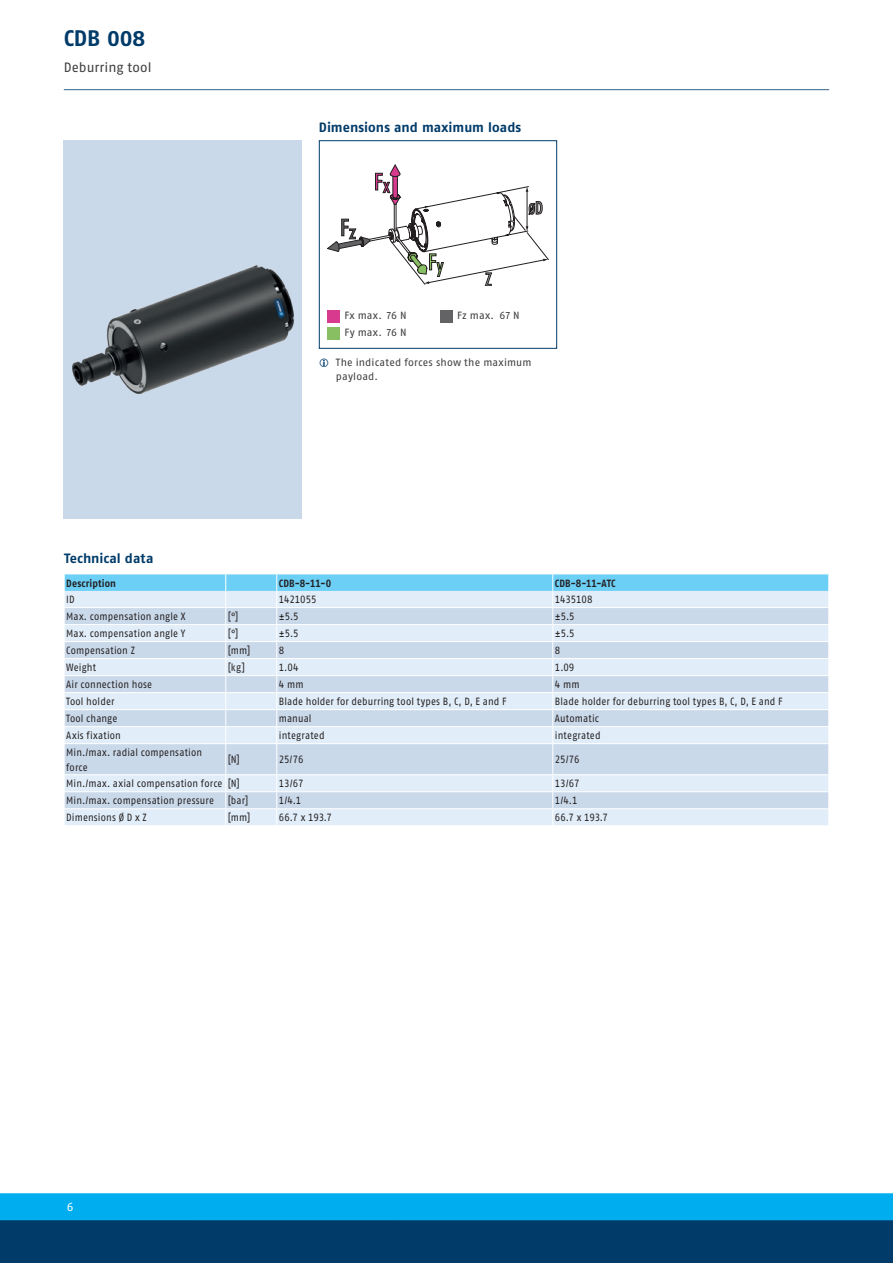
<style>
.page{position:relative;width:893px;height:1263px;background:#fff}
.page>*{position:absolute;margin:0;border:0;box-sizing:border-box;transform-origin:0 0}
.t1{font:700 22.5px "SCHUNK Fago Pro";letter-spacing:-.015em;color:#003b69}
.t2{font:700 13.5px "SCHUNK Fago Pro";color:#003b69}
.t3{font:13.5px "SCHUNK Fago Pro";letter-spacing:.005em;color:#3e3e3f}
.t4{font:12px "SCHUNK Fago Pro";color:#fff}
.t5{font:10.5px/14.2px "SCHUNK Fago Pro";letter-spacing:.015em;color:#231f20;scale:.9 1}
.t6{font:10.5px/17px "SCHUNK Fago Pro";letter-spacing:.02em;color:#3e3e3f}
.t7{font:700 10.5px "SCHUNK Fago Pro";letter-spacing:.015em;color:#231f20;scale:.9 1}
.t8{font:10.5px "SCHUNK Fago Pro";letter-spacing:-.015em;color:#231f20;scale:.9 1}
</style>
<div class="page">
<div style="left:0;top:1202px;width:893px;height:61px;background:#003b69"></div>
<div style="left:0;top:1193px;width:893px;height:27px;background:#00aeef"></div>
<hr style="left:64px;top:89px;width:765px;height:1px;background:#35628d">
<div style="left:64px;top:140px;width:238px;height:379px;background:#cad9ea"></div>
<img style="left:72px;top:266px;width:221px;height:128px">
<div style="left:319px;top:140px;width:238px;height:209px;border:1px solid #003b69"></div>
<svg style="left:327px;top:165px;width:222px;height:121px"></svg>
<div style="left:327px;top:310px;width:13px;height:13px;background:#d83a8d"></div>
<div style="left:327px;top:327px;width:13px;height:13px;background:#89bf63"></div>
<div style="left:440px;top:310px;width:13px;height:13px;background:#636366"></div>
<div style="left:65px;top:809px;width:763px;height:16px;background:#e1edf8"></div>
<svg style="left:65px;top:744px;width:763px;height:64px;fill:#cad9ea"></svg>
<svg style="left:64px;top:574px;width:765px;height:169px"></svg>
<hr style="left:225px;top:744px;width:1px;height:30px;background:#fff">
<hr style="left:276px;top:744px;width:1px;height:30px;background:#fff">
<hr style="left:552px;top:744px;width:1px;height:30px;background:#fff">
<hr style="left:64px;top:774px;width:162px;height:1px;background:#fff">
<hr style="left:226px;top:774px;width:51px;height:1px;background:#fff">
<hr style="left:277px;top:774px;width:276px;height:1px;background:#fff">
<hr style="left:553px;top:774px;width:276px;height:1px;background:#fff">
<hr style="left:64px;top:791px;width:162px;height:1px;background:#fff">
<hr style="left:226px;top:791px;width:51px;height:1px;background:#fff">
<hr style="left:277px;top:791px;width:276px;height:1px;background:#fff">
<hr style="left:553px;top:791px;width:276px;height:1px;background:#fff">
<svg style="left:64px;top:792px;width:1px;height:16px"></svg>
<svg style="left:225px;top:775px;width:1px;height:50px"></svg>
<svg style="left:276px;top:775px;width:1px;height:50px"></svg>
<svg style="left:552px;top:775px;width:1px;height:50px"></svg>
<svg style="left:828px;top:792px;width:1px;height:16px"></svg>
<h1 class="t1" style="left:64px;top:24px;width:83px">CDB 008</h1>
<p class="t3" style="left:64px;top:60px;width:89px">Deburring tool</p>
<p class="t2" style="left:319px;top:119px;width:204px">Dimensions and maximum loads</p>
<p class="t6" style="left:344px;top:307px;width:64px">Fx max. 76 N<br>Fy max. 76 N</p>
<p class="t6" style="left:457px;top:307px;width:64px">Fz max. 67 N</p>
<p class="t6" style="left:336px;top:355px;width:197px;line-height:14.2px">The indicated forces show the maximum payload.</p>
<p class="t2" style="left:64px;top:551px;width:91px">Technical data</p>
<p class="t7" style="left:66px;top:576px;width:57px">Description</p>
<p class="t7" style="left:279px;top:576px;width:60px">CDB-8-11-0</p>
<p class="t7" style="left:555px;top:576px;width:69px">CDB-8-11-ATC</p>
<p class="t5" style="left:66px;top:592px;width:11px">ID</p>
<p class="t8" style="left:279px;top:593px;width:43px">1421055</p>
<p class="t8" style="left:555px;top:593px;width:43px">1435108</p>
<p class="t5" style="left:66px;top:609px;width:134px">Max. compensation angle X</p>
<p class="t5" style="left:228px;top:609px;width:13px">[°]</p>
<p class="t5" style="left:279px;top:609px;width:23px">±5.5</p>
<p class="t5" style="left:555px;top:609px;width:23px">±5.5</p>
<p class="t5" style="left:66px;top:626px;width:134px">Max. compensation angle Y</p>
<p class="t5" style="left:228px;top:626px;width:13px">[°]</p>
<p class="t5" style="left:279px;top:626px;width:23px">±5.5</p>
<p class="t5" style="left:555px;top:626px;width:23px">±5.5</p>
<p class="t5" style="left:66px;top:643px;width:78px">Compensation Z</p>
<p class="t5" style="left:228px;top:643px;width:27px">[mm]</p>
<p class="t5" style="left:279px;top:643px;width:8px">8</p>
<p class="t5" style="left:555px;top:643px;width:8px">8</p>
<p class="t5" style="left:66px;top:660px;width:35px">Weight</p>
<p class="t5" style="left:228px;top:660px;width:21px">[kg]</p>
<p class="t5" style="left:279px;top:660px;width:23px">1.04</p>
<p class="t5" style="left:555px;top:660px;width:23px">1.09</p>
<p class="t5" style="left:66px;top:677px;width:97px">Air connection hose</p>
<p class="t5" style="left:279px;top:677px;width:29px">4 mm</p>
<p class="t5" style="left:555px;top:677px;width:29px">4 mm</p>
<p class="t5" style="left:66px;top:694px;width:55px">Tool holder</p>
<p class="t5" style="left:279px;top:694px;width:254px">Blade holder for deburring tool types B, C, D, E and F</p>
<p class="t5" style="left:555px;top:694px;width:254px">Blade holder for deburring tool types B, C, D, E and F</p>
<p class="t5" style="left:66px;top:711px;width:58px">Tool change</p>
<p class="t5" style="left:279px;top:711px;width:38px">manual</p>
<p class="t5" style="left:555px;top:711px;width:50px">Automatic</p>
<p class="t5" style="left:66px;top:728px;width:62px">Axis fixation</p>
<p class="t5" style="left:279px;top:728px;width:52px">integrated</p>
<p class="t5" style="left:555px;top:728px;width:52px">integrated</p>
<p class="t5" style="left:66px;top:745px;width:153px">Min./max. radial compensation force</p>
<p class="t5" style="left:228px;top:753px;width:15px">[N]</p>
<p class="t5" style="left:279px;top:753px;width:29px">25/76</p>
<p class="t5" style="left:555px;top:753px;width:29px">25/76</p>
<p class="t5" style="left:66px;top:777px;width:194px">Min./max. axial compensation force [N]</p>
<p class="t5" style="left:279px;top:777px;width:29px">13/67</p>
<p class="t5" style="left:555px;top:777px;width:29px">13/67</p>
<p class="t5" style="left:66px;top:794px;width:166px">Min./max. compensation pressure</p>
<p class="t5" style="left:228px;top:794px;width:24px">[bar]</p>
<p class="t5" style="left:279px;top:794px;width:27px">1/4.1</p>
<p class="t5" style="left:555px;top:794px;width:27px">1/4.1</p>
<p class="t5" style="left:66px;top:811px;width:91px">Dimensions Ø D x Z</p>
<p class="t5" style="left:228px;top:811px;width:27px">[mm]</p>
<p class="t5" style="left:279px;top:811px;width:61px">66.7 x 193.7</p>
<p class="t5" style="left:555px;top:811px;width:61px">66.7 x 193.7</p>
<p class="t4" style="left:67px;top:1199px;width:8px">6</p>
</div>
